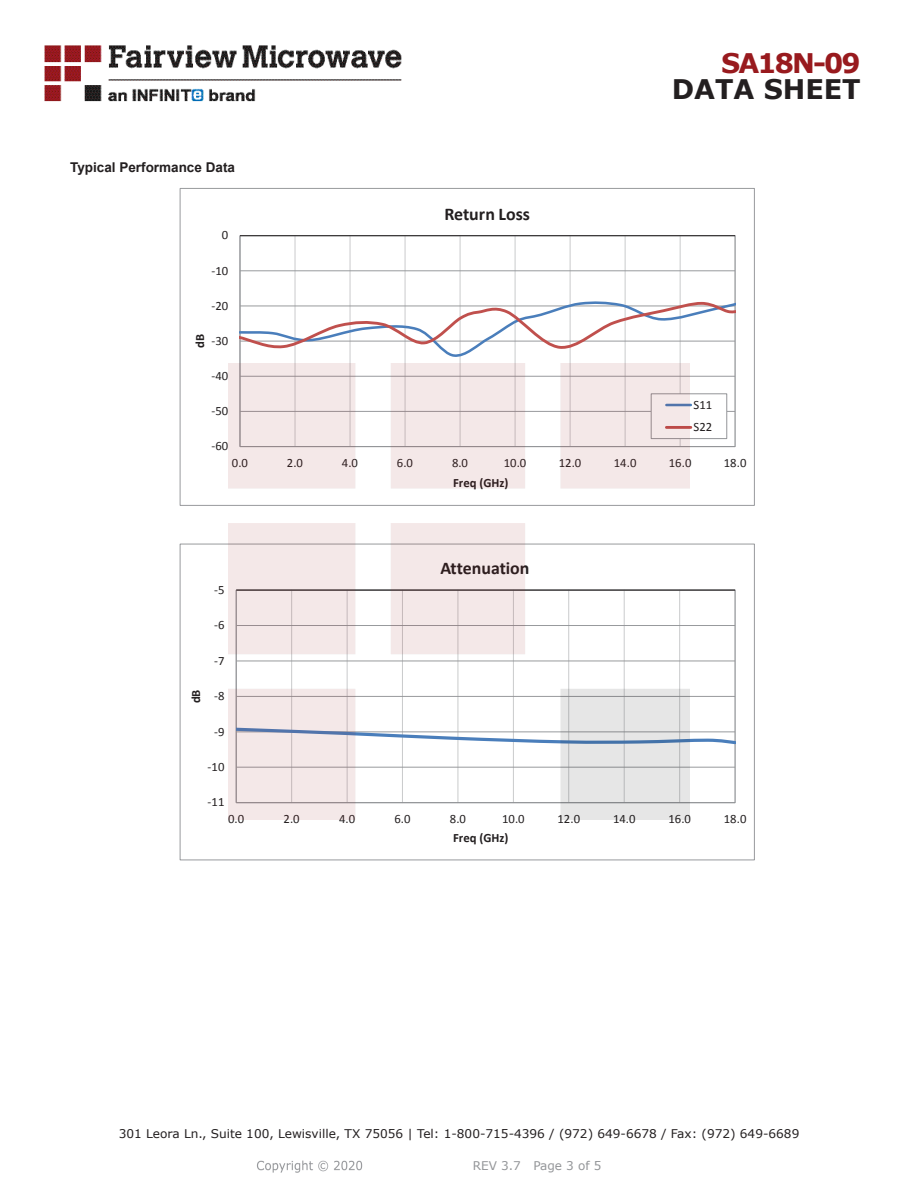
<style>
.page{position:relative;width:918px;height:1188px;background:#fff}
.page>*{position:absolute;margin:0;border:0;box-sizing:border-box;transform-origin:0 0}
.t1{font:700 27px "Verdana";color:#231f20}
.FM{font:700 27px "Verdana";letter-spacing:-.07em;color:#981a1e}
.t2{font:700 17.85px "Calibri";color:#231f20}
.Objects{font:700 13.5px "Arial";color:#231f20}
.t3{font:12.75px/22.4px "Calibri";color:#231f20}
.t4{font:700 12.75px "Calibri";color:#231f20}
.t5{font:12px "Verdana";color:#231f20}
.REV_Info{font:12px "Verdana";color:#939598}
</style>
<div class="page">
<hr style="left:236px;top:767px;width:499px;height:1px;background:#989a9d">
<hr style="left:236px;top:696px;width:499px;height:1px;background:#989a9d">
<hr style="left:236px;top:660px;width:499px;height:1px;background:#989a9d">
<hr style="left:236px;top:625px;width:499px;height:1px;background:#989a9d">
<hr style="left:236px;top:590px;width:499px;height:1px;background:#231f20">
<svg style="left:690px;top:726px;width:46px;height:20px"></svg>
<hr style="left:240px;top:411px;width:495px;height:1px;background:#989a9d">
<hr style="left:240px;top:376px;width:495px;height:1px;background:#989a9d">
<hr style="left:240px;top:270px;width:495px;height:1px;background:#989a9d">
<hr style="left:295px;top:236px;width:1px;height:211px;background:#e3e3e4">
<hr style="left:350px;top:236px;width:1px;height:211px;background:#e2e2e3">
<hr style="left:405px;top:236px;width:1px;height:211px;background:#e1e1e2">
<hr style="left:460px;top:236px;width:1px;height:211px;background:#e0e1e1">
<hr style="left:515px;top:236px;width:1px;height:211px;background:#dfe0e1">
<hr style="left:570px;top:236px;width:1px;height:211px;background:#dededf">
<hr style="left:625px;top:236px;width:1px;height:211px;background:#dddedf">
<hr style="left:680px;top:236px;width:1px;height:211px;background:#dcddde">
<hr style="left:240px;top:236px;width:1px;height:211px;background:#989a9d">
<hr style="left:240px;top:235px;width:495px;height:1px;background:#231f20">
<svg style="left:240px;top:299px;width:496px;height:61px"></svg>
<div style="left:651px;top:394px;width:76px;height:45px;background:#fff"></div>
<div style="left:651px;top:393px;width:76px;height:46px;border:1px solid #939598"></div>
<hr style="left:666px;top:404px;width:25px;height:2px;background:#4a7ebb">
<hr style="left:666px;top:426px;width:25px;height:3px;background:#c0504d">
<img style="left:257px;top:1160px;width:106px;height:13px">
<img style="left:228px;top:364px;width:462px;height:456px">
<img style="left:44px;top:45px;width:358px;height:57px">
<p class="Objects" style="left:70px;top:158px;width:166px">Typical Performance Data</p>
<p class="t3" style="left:222px;top:224px;width:8px">0</p>
<p class="t3" style="left:211px;top:259px;width:18px">-10</p>
<p class="t3" style="left:211px;top:294px;width:18px">-20</p>
<p class="t4" style="left:192px;top:348px;width:15px;rotate:-90deg">dB</p>
<p class="t3" style="left:211px;top:329px;width:18px">-30</p>
<p class="t3" style="left:211px;top:365px;width:18px">-40</p>
<p class="t3" style="left:211px;top:400px;width:18px">-50</p>
<p class="t3" style="left:211px;top:435px;width:18px">-60</p>
<p class="t2" style="left:444px;top:203px;width:87px">Return Loss</p>
<p class="FM" style="left:721px;top:44px;width:141px">SA18N-09</p>
<p class="t1" style="left:672px;top:70px;width:191px">DATA SHEET</p>
<p class="t3" style="left:694px;top:393px;width:20px">S11<br>S22</p>
<p class="t3" style="left:232px;top:451px;width:18px">0.0</p>
<p class="t3" style="left:287px;top:451px;width:18px">2.0</p>
<p class="t3" style="left:342px;top:451px;width:18px">4.0</p>
<p class="t3" style="left:397px;top:451px;width:18px">6.0</p>
<p class="t3" style="left:452px;top:451px;width:18px">8.0</p>
<p class="t3" style="left:504px;top:451px;width:24px">10.0</p>
<p class="t3" style="left:559px;top:451px;width:24px">12.0</p>
<p class="t3" style="left:614px;top:451px;width:24px">14.0</p>
<p class="t3" style="left:669px;top:451px;width:24px">16.0</p>
<p class="t3" style="left:724px;top:451px;width:24px">18.0</p>
<p class="t4" style="left:453px;top:475px;width:57px">Freq (GHz)</p>
<p class="t3" style="left:214px;top:578px;width:12px">-5</p>
<p class="t3" style="left:214px;top:614px;width:12px">-6</p>
<p class="t4" style="left:188px;top:703px;width:15px;rotate:-90deg">dB</p>
<p class="t3" style="left:214px;top:649px;width:12px">-7</p>
<p class="t3" style="left:214px;top:685px;width:12px">-8</p>
<p class="t3" style="left:214px;top:720px;width:12px">-9</p>
<p class="t3" style="left:208px;top:756px;width:18px">-10</p>
<p class="t3" style="left:208px;top:791px;width:18px">-11</p>
<p class="t2" style="left:440px;top:557px;width:91px">Attenuation</p>
<p class="t3" style="left:228px;top:808px;width:18px">0.0</p>
<p class="t3" style="left:284px;top:808px;width:18px">2.0</p>
<p class="t3" style="left:339px;top:808px;width:18px">4.0</p>
<p class="t3" style="left:394px;top:808px;width:18px">6.0</p>
<p class="t3" style="left:450px;top:808px;width:18px">8.0</p>
<p class="t3" style="left:502px;top:808px;width:24px">10.0</p>
<p class="t3" style="left:558px;top:808px;width:24px">12.0</p>
<p class="t3" style="left:613px;top:808px;width:24px">14.0</p>
<p class="t3" style="left:668px;top:808px;width:24px">16.0</p>
<p class="t3" style="left:724px;top:808px;width:24px">18.0</p>
<p class="t4" style="left:453px;top:829px;width:57px">Freq (GHz)</p>
<p class="t5" style="left:119px;top:1125px;width:682px">301 Leora Ln., Suite 100, Lewisville, TX 75056 | Tel: 1-800-715-4396 / (972) 649-6678 / Fax: (972) 649-6689</p>
<p class="REV_Info" style="left:473px;top:1157px;width:130px">REV 3.7 Page 3 of 5</p>
</div>
